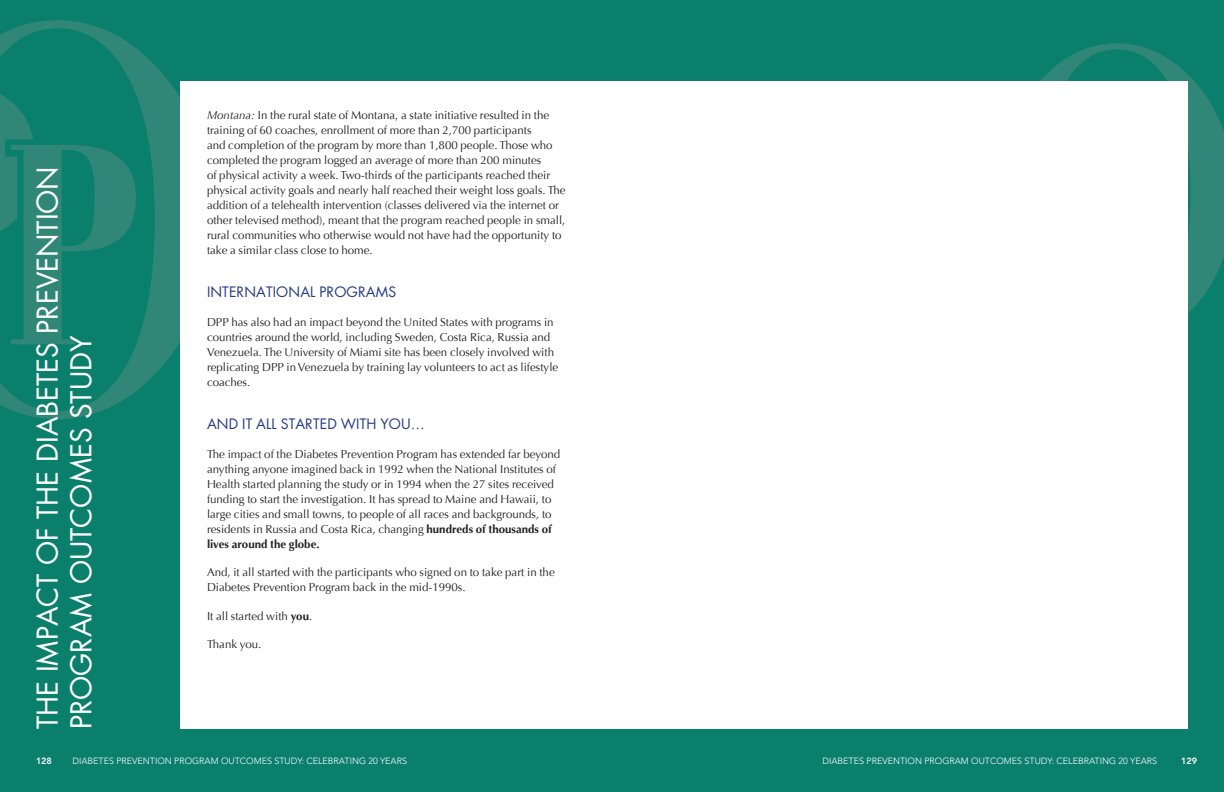
<style>
.page{position:relative;width:1224px;height:792px;background:#0a7f6c}
.page>*{position:absolute;margin:0;border:0;box-sizing:border-box;transform-origin:0 0}
.t1{font:28px/33.6px "Futura";color:#fff}
.t2{font:14px "Futura";letter-spacing:.01em;color:#253b83}
.t3{font:11.5px/15px "Optima";color:#231f20}
.t4{font:300 9px "Avenir";color:#fff}
.t5{font:800 9px "Avenir";color:#fff}
.s1{font-style:italic}
.s2{font-weight:700}
</style>
<div class="page">
<svg style="left:1040px;top:43px;width:184px;height:271px;fill:#308777"></svg>
<svg style="left:0;top:20px;width:180px;height:399px"></svg>
<svg style="left:0;top:80px;width:136px;height:305px"></svg>
<div style="left:180px;top:81px;width:1008px;height:648px;background:#fff"></div>
<h1 class="t1" style="left:30px;top:729px;width:564px;rotate:-90deg">THE IMPACT OF THE DIABETES PREVENTION<br>PROGRAM OUTCOMES STUDY</h1>
<p class="t3" style="left:207px;top:107px;width:360px"><span class="s1">Montana:</span> In the rural state of Montana, a state initiative resulted in the training of 60 coaches, enrollment of more than 2,700 participants<br>and completion of the program by more than 1,800 people. Those who completed the program logged an average of more than 200 minutes<br>of physical activity a week. Two-thirds of the participants reached their physical activity goals and nearly half reached their weight loss goals. The addition of a telehealth intervention (classes delivered via the internet or other televised method), meant that the program reached people in small, rural communities who otherwise would not have had the opportunity to take a similar class close to home.</p>
<p class="t2" style="left:207px;top:282px;width:191px">INTERNATIONAL PROGRAMS</p>
<p class="t3" style="left:207px;top:314px;width:353px">DPP has also had an impact beyond the United States with programs in countries around the world, including Sweden, Costa Rica, Russia and Venezuela. The University of Miami site has been closely involved with replicating DPP in Venezuela by training lay volunteers to act as lifestyle coaches.</p>
<p class="t2" style="left:207px;top:414px;width:219px">AND IT ALL STARTED WITH YOU…</p>
<p class="t3" style="left:207px;top:446px;width:355px">The impact of the Diabetes Prevention Program has extended far beyond anything anyone imagined back in 1992 when the National Institutes of Health started planning the study or in 1994 when the 27 sites received funding to start the investigation. It has spread to Maine and Hawaii, to large cities and small towns, to people of all races and backgrounds, to residents in Russia and Costa Rica, changing <span class="s2">hundreds of thousands of lives around the globe.</span></p>
<p class="t3" style="left:207px;top:565px;width:349px">And, it all started with the participants who signed on to take part in the<br>Diabetes Prevention Program back in the mid-1990s.</p>
<p class="t3" style="left:207px;top:608px;width:107px">It all started with <span class="s2">you</span>.</p>
<p class="t3" style="left:207px;top:637px;width:56px">Thank you.</p>
<p class="t5" style="left:36px;top:756px;width:17px">128</p>
<p class="t4" style="left:72px;top:756px;width:336px">DIABETES PREVENTION PROGRAM OUTCOMES STUDY: CELEBRATING 20 YEARS</p>
<p class="t4" style="left:822px;top:756px;width:336px">DIABETES PREVENTION PROGRAM OUTCOMES STUDY: CELEBRATING 20 YEARS</p>
<p class="t5" style="left:1181px;top:756px;width:17px">129</p>
</div>
